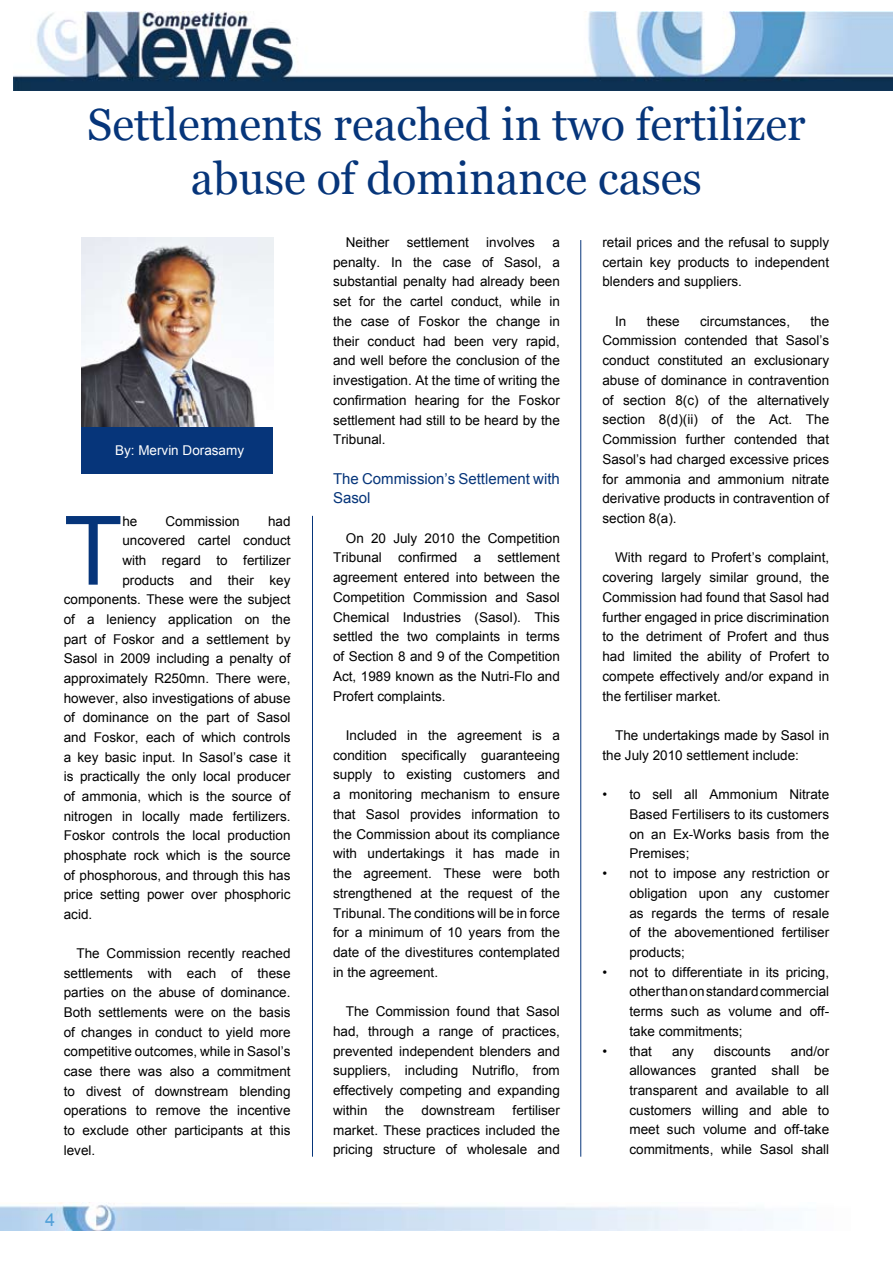
<style>
.page{position:relative;width:893px;height:1263px;background:#fff}
.page>*{position:absolute;margin:0;border:0;box-sizing:border-box;transform-origin:0 0}
.t1{font:95.85px "Arial";color:#06357a}
.t2{font:45px/54px "Georgia";color:#06357a;text-align:center}
.t3{font:18px "Arial";color:#53a1d8}
.t4{font:15px/19.6px "Arial";color:#06357a}
.t5{font:13.5px/19.6px "Arial";color:#000;text-align:justify}
.t6{font:13.5px "Arial";color:#fff}
</style>
<div class="page">
<img style="left:13px;top:11px;width:880px;height:79px">
<img style="left:0;top:1203px;width:798px;height:28px">
<img style="left:82px;top:237px;width:191px;height:190px">
<div style="left:82px;top:427px;width:191px;height:46px;background:#06357a"></div>
<hr style="left:312px;top:516px;width:1px;height:641px;background:#06357a">
<hr style="left:580px;top:240px;width:1px;height:917px;background:#06357a">
<h2 class="t2" style="left:87px;top:98px;width:720px">Settlements reached in two fertilizer abuse of dominance cases</h2>
<p class="t6" style="left:115px;top:443px;width:131px">By: Mervin Dorasamy</p>
<h1 class="t1" style="left:64px;top:497px;width:60px">T</h1>
<p class="t5" style="left:122px;top:511px;width:17px">he</p>
<p class="t5" style="left:166px;top:511px;width:76px">Commission</p>
<p class="t5" style="left:268px;top:511px;width:24px">had</p>
<p class="t5" style="left:122px;top:531px;width:170px">uncovered cartel conduct</p>
<p class="t5" style="left:122px;top:550px;width:170px">with regard to fertilizer</p>
<p class="t5" style="left:122px;top:570px;width:170px">products and their key</p>
<p class="t5" style="left:64px;top:590px;width:228px">components. These were the subject</p>
<p class="t5" style="left:64px;top:609px;width:228px">of a leniency application on the</p>
<p class="t5" style="left:64px;top:629px;width:228px">part of Foskor and a settlement by</p>
<p class="t5" style="left:64px;top:649px;width:228px">Sasol in 2009 including a penalty of</p>
<p class="t5" style="left:64px;top:668px;width:228px">approximately R250mn. There were,</p>
<p class="t5" style="left:64px;top:688px;width:228px">however, also investigations of abuse</p>
<p class="t5" style="left:64px;top:708px;width:228px">of dominance on the part of Sasol</p>
<p class="t5" style="left:64px;top:727px;width:228px">and Foskor, each of which controls</p>
<p class="t5" style="left:64px;top:747px;width:228px">a key basic input. In Sasol’s case it</p>
<p class="t5" style="left:64px;top:767px;width:228px">is practically the only local producer</p>
<p class="t5" style="left:64px;top:786px;width:228px">of ammonia, which is the source of</p>
<p class="t5" style="left:64px;top:806px;width:228px">nitrogen in locally made fertilizers.</p>
<p class="t5" style="left:64px;top:826px;width:228px">Foskor controls the local production</p>
<p class="t5" style="left:64px;top:845px;width:228px">phosphate rock which is the source</p>
<p class="t5" style="left:64px;top:865px;width:228px">of phosphorous, and through this has</p>
<p class="t5" style="left:64px;top:885px;width:228px">price setting power over phosphoric</p>
<p class="t5" style="left:64px;top:904px;width:30px">acid.</p>
<p class="t5" style="left:64px;top:943px;width:228px;text-indent:13px">The Commission recently reached settlements with each of these parties on the abuse of dominance.<br>Both settlements were on the basis of changes in conduct to yield more competitive outcomes, while in Sasol’s case there was also a commitment to divest of downstream blending operations to remove the incentive to exclude other participants at this level.</p>
<p class="t5" style="left:346px;top:232px;width:45px">Neither</p>
<p class="t5" style="left:407px;top:232px;width:64px">settlement</p>
<p class="t5" style="left:486px;top:232px;width:50px">involves</p>
<p class="t5" style="left:333px;top:232px;width:228px;text-indent:219px">a penalty. In the case of Sasol, a substantial penalty had already been set for the cartel conduct, while in the case of Foskor the change in their conduct had been very rapid, and well before the conclusion of the investigation. At the time of writing the confirmation hearing for the Foskor settlement had still to be heard by the Tribunal.</p>
<p class="t4" style="left:333px;top:468px;width:228px">The Commission’s Settlement with<br>Sasol</p>
<p class="t5" style="left:333px;top:528px;width:228px;text-indent:13px">On 20 July 2010 the Competition Tribunal confirmed a settlement agreement entered into between the Competition Commission and Sasol Chemical Industries (Sasol). This settled the two complaints in terms of Section 8 and 9 of the Competition Act, 1989 known as the Nutri-Flo and Profert complaints.</p>
<p class="t5" style="left:333px;top:725px;width:228px;text-indent:13px">Included in the agreement is a condition specifically guaranteeing supply to existing customers and a monitoring mechanism to ensure that Sasol provides information to the Commission about its compliance with undertakings it has made in the agreement. These were both strengthened at the request of the Tribunal. The conditions will be in force for a minimum of 10 years from the date of the divestitures contemplated in the agreement.</p>
<p class="t5" style="left:333px;top:1001px;width:228px;text-indent:13px">The Commission found that Sasol had, through a range of practices, prevented independent blenders and suppliers, including Nutriflo, from effectively competing and expanding within</p>
<p class="t5" style="left:333px;top:1100px;width:228px;text-indent:180px">fertiliser market. These practices included the pricing structure of wholesale and</p>
<p class="t5" style="left:385px;top:1100px;width:20px">the</p>
<p class="t5" style="left:421px;top:1100px;width:75px">downstream</p>
<p class="t5" style="left:602px;top:232px;width:228px">retail prices and the refusal to supply certain key products to independent blenders and suppliers.</p>
<p class="t5" style="left:615px;top:311px;width:13px">In</p>
<p class="t5" style="left:647px;top:311px;width:35px">these</p>
<p class="t5" style="left:700px;top:311px;width:92px">circumstances,</p>
<p class="t5" style="left:602px;top:311px;width:228px;text-indent:208px">the Commission contended that Sasol’s conduct constituted an exclusionary abuse of dominance in contravention of section 8(c) of the alternatively section 8(d)(ii) of the Act. The Commission further contended that Sasol’s had charged excessive prices for ammonia and ammonium nitrate derivative products in contravention of section 8(a).</p>
<p class="t5" style="left:602px;top:548px;width:228px;text-indent:13px">With regard to Profert’s complaint, covering largely similar ground, the Commission had found that Sasol had further engaged in price discrimination to the detriment of Profert and thus had limited the ability of Profert to compete effectively and/or expand in the fertiliser market.</p>
<p class="t5" style="left:602px;top:725px;width:228px;text-indent:13px">The undertakings made by Sasol in the July 2010 settlement include:</p>
<p class="t5" style="left:629px;top:784px;width:201px;text-indent:-27px">• to sell all Ammonium Nitrate Based Fertilisers to its customers on an Ex-Works basis from the Premises;</p>
<p class="t5" style="left:629px;top:863px;width:201px;text-indent:-27px">• not to impose any restriction or obligation upon any customer as regards the terms of resale of the abovementioned fertiliser products;</p>
<p class="t5" style="left:629px;top:962px;width:201px;text-indent:-27px">• not to differentiate in its pricing, other than on standard commercial terms such as volume and off&shy;take commitments;</p>
<p class="t5" style="left:602px;top:1041px;width:51px">• that</p>
<p class="t5" style="left:672px;top:1041px;width:23px">any</p>
<p class="t5" style="left:714px;top:1041px;width:59px">discounts</p>
<p class="t5" style="left:629px;top:1041px;width:201px;text-indent:161px">and/or allowances granted shall be transparent and available to all customers willing and able to meet such volume and off-take commitments, while Sasol shall</p>
<h3 class="t3" style="left:45px;top:1209px;width:12px">4</h3>
</div>
